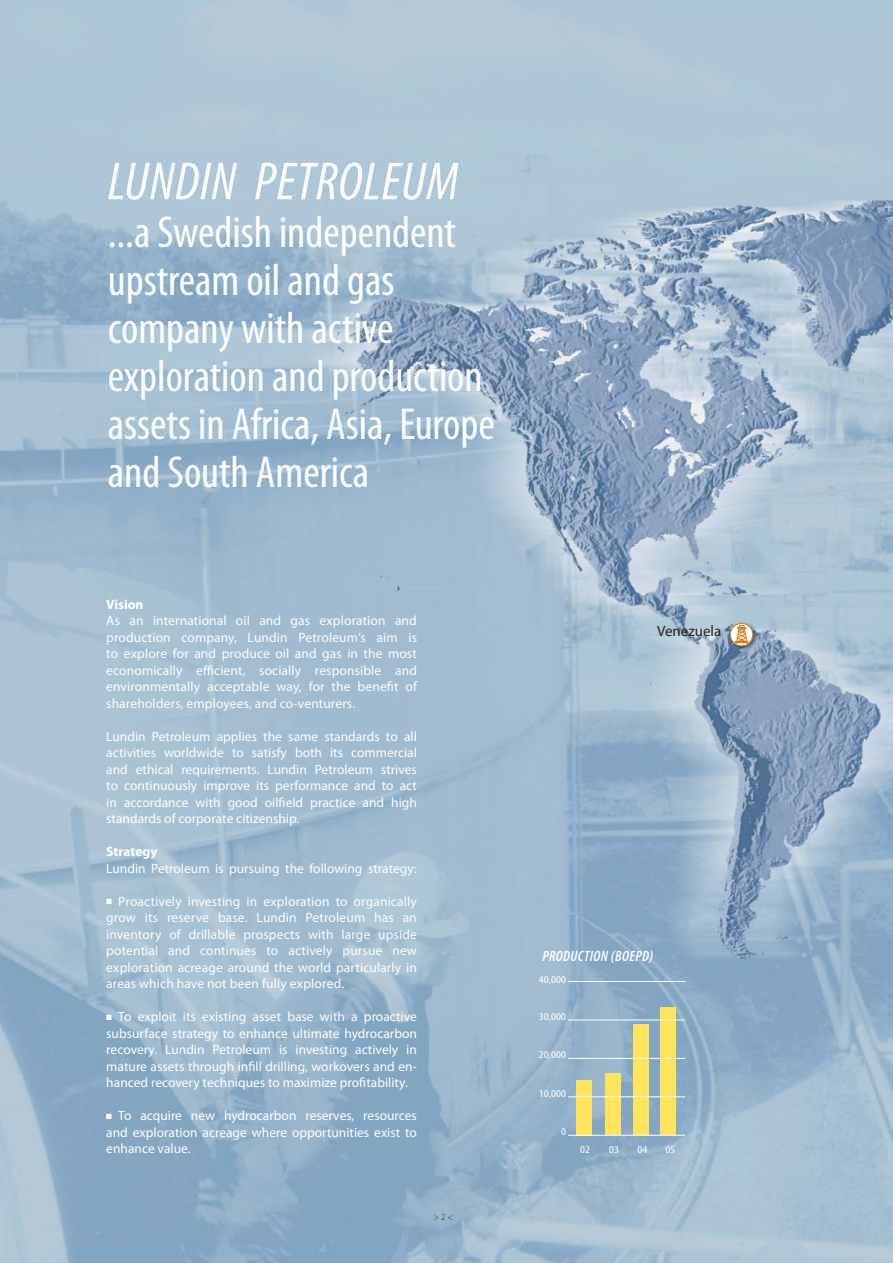
<style>
.page{position:relative;width:893px;height:1263px;background:#fff}
.page>*{position:absolute;margin:0;border:0;box-sizing:border-box;transform-origin:0 0}
.t1{font:italic condensed 54px "Myriad Pro";letter-spacing:.015em;color:#fff}
.t2{font:condensed 45px/48px "Myriad Pro";color:#fff}
.t3{font:italic 600 condensed 15px "Myriad Pro";letter-spacing:.025em;color:#fff}
.t4{font:15px "Myriad Pro";color:#231f20}
.t5{font:13.5px/16.5px "Myriad Pro";color:#fff;text-align:justify}
.t6{font:700 13.5px "Myriad Pro";color:#fff}
.t7{font:condensed 10.5px "Myriad Pro";color:#fff;scale:1.22 1}
.t8{font:300 9px "Myriad Pro";color:#231f20}
</style>
<div class="page">
<img style="left:0;top:0;width:893px;height:1263px">
<div style="left:577px;top:1080px;width:15px;height:55px;background:#ffe45b"></div>
<div style="left:605px;top:1073px;width:15px;height:62px;background:#ffe45b"></div>
<div style="left:633px;top:1024px;width:15px;height:111px;background:#ffe45b"></div>
<div style="left:661px;top:1007px;width:15px;height:128px;background:#ffe45b"></div>
<hr style="left:569px;top:981px;width:116px;height:1px;background:#fff">
<hr style="left:569px;top:1019px;width:116px;height:1px;background:#fff">
<hr style="left:569px;top:1058px;width:116px;height:1px;background:#fff">
<hr style="left:569px;top:1096px;width:116px;height:1px;background:#fff">
<hr style="left:569px;top:1135px;width:116px;height:1px;background:#fff">
<img style="left:729px;top:622px;width:28px;height:28px">
<svg style="left:730px;top:623px;width:23px;height:23px"></svg>
<div style="left:730px;top:623px;width:23px;height:23px;border:1px solid #de791c;border-radius:50%"></div>
<svg style="left:735px;top:625px;width:14px;height:20px"></svg>
<h1 class="t1" style="left:108px;top:164px;width:352px">LUNDIN PETROLEUM</h1>
<h2 class="t2" style="left:108px;top:212px;width:388px">...a Swedish independent upstream oil and gas company with active exploration and production assets in Africa, Asia, Europe and South America</h2>
<p class="t6" style="left:106px;top:599px;width:39px">Vision</p>
<p class="t5" style="left:106px;top:613px;width:312px">As an international oil and gas exploration and production company, Lundin Petroleum’s aim is to explore for and produce oil and gas in the most economically efficient, socially responsible and environmentally acceptable way, for the benefit of shareholders, employees, and co-venturers.</p>
<p class="t5" style="left:106px;top:729px;width:312px">Lundin Petroleum applies the same standards to all activities worldwide to satisfy both its commercial and ethical requirements. Lundin Petroleum strives to continuously improve its performance and to act in accordance with good oilfield practice and high standards of corporate citizenship.</p>
<p class="t6" style="left:106px;top:846px;width:53px">Strategy</p>
<p class="t5" style="left:106px;top:861px;width:312px">Lundin Petroleum is pursuing the following strategy:</p>
<p class="t5" style="left:106px;top:894px;width:312px">■ Proactively investing in exploration to organically grow its reserve base. Lundin Petroleum has an inventory of drillable prospects with large upside potential and continues to actively pursue new exploration acreage around the world particularly in areas which have not been fully explored.</p>
<p class="t5" style="left:106px;top:1009px;width:312px">■ To exploit its existing asset base with a proactive subsurface strategy to enhance ultimate hydrocarbon recovery. Lundin Petroleum is investing actively in mature assets through infill drilling, workovers and en&shy;hanced recovery techniques to maximize profitability.</p>
<p class="t5" style="left:106px;top:1108px;width:312px">■ To acquire new hydrocarbon reserves, resources and exploration acreage where opportunities exist to enhance value.</p>
<p class="t8" style="left:434px;top:1214px;width:21px">&gt; 2 &lt;</p>
<p class="t4" style="left:657px;top:626px;width:66px">Venezuela</p>
<p class="t3" style="left:542px;top:951px;width:112px">PRODUCTION (BOEPD)</p>
<p class="t7" style="left:539px;top:976px;width:24px">40,000</p>
<p class="t7" style="left:539px;top:1013px;width:24px">30,000</p>
<p class="t7" style="left:539px;top:1051px;width:24px">20,000</p>
<p class="t7" style="left:539px;top:1090px;width:24px">10,000</p>
<p class="t7" style="left:561px;top:1128px;width:6px">0</p>
<p class="t7" style="left:580px;top:1146px;width:10px">02</p>
<p class="t7" style="left:609px;top:1146px;width:10px">03</p>
<p class="t7" style="left:637px;top:1146px;width:10px">04</p>
<p class="t7" style="left:665px;top:1146px;width:10px">05</p>
</div>
